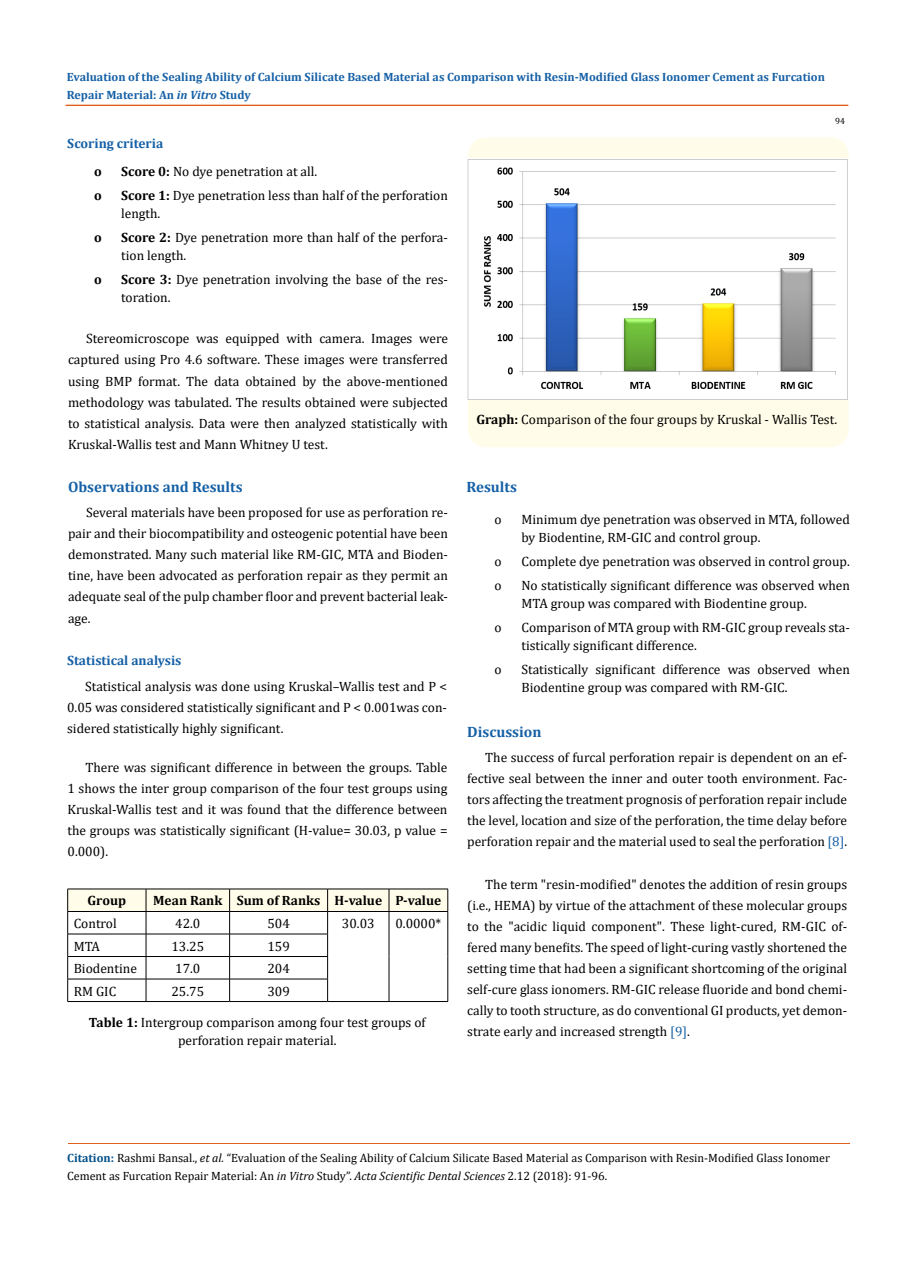
<style>
.page{position:relative;width:917px;height:1262px;background:#fff}
.page>*{position:absolute;margin:0;border:0;box-sizing:border-box;transform-origin:0 0}
.t1{font:700 15px "Cambria";color:#1560a6}
.t2{font:13.5px/21px "Cambria";color:#000}
.t3{font:700 13.5px "Cambria";color:#000}
.t4{font:700 13.5px "Cambria";color:#1560a6}
.t5{font:12px/18px "Cambria";color:#000}
.t6{font:700 12px/18px "Cambria";color:#1560a6}
.t7{font:9px "Cambria";color:#000}
.s1{font-style:italic}
.s2{font-weight:700}
.s3{color:#1560a6}
.s4{font-weight:700;color:#035089}
</style>
<div class="page">
<hr style="left:67px;top:888px;width:79px;height:1px;background:#000">
<hr style="left:146px;top:888px;width:84px;height:1px;background:#000">
<hr style="left:230px;top:888px;width:97px;height:1px;background:#000">
<hr style="left:327px;top:888px;width:62px;height:1px;background:#000">
<hr style="left:389px;top:888px;width:59px;height:1px;background:#000">
<svg style="left:67px;top:889px;width:381px;height:112px"></svg>
<hr style="left:67px;top:1001px;width:79px;height:1px;background:#000">
<hr style="left:146px;top:1001px;width:84px;height:1px;background:#000">
<hr style="left:230px;top:1001px;width:97px;height:1px;background:#000">
<hr style="left:327px;top:1001px;width:62px;height:1px;background:#000">
<hr style="left:389px;top:1001px;width:59px;height:1px;background:#000">
<div style="left:468px;top:137px;width:380px;height:310px;background:#fffde9;border-radius:18px"></div>
<img style="left:467px;top:158px;width:381px;height:241px">
<div style="left:66px;top:105px;width:782px;height:1px;border:1px solid #e05d1a"></div>
<hr style="left:68px;top:1143px;width:781px;height:1px;background:#e05d1a">
<p class="t6" style="left:67px;top:67px;width:759px">Evaluation of the Sealing Ability of Calcium Silicate Based Material as Comparison with Resin-Modified Glass Ionomer Cement as Furcation<br>Repair Material: An <span class="s1">in Vitro</span> Study</p>
<p class="t4" style="left:67px;top:134px;width:97px">Scoring criteria</p>
<p class="t3" style="left:94px;top:162px;width:9px">o</p>
<p class="t2" style="left:121px;top:161px;width:198px"><span class="s2">Score 0:</span> No dye penetration at all.</p>
<p class="t3" style="left:94px;top:186px;width:9px">o</p>
<p class="t2" style="left:121px;top:186px;width:328px;line-height:18px"><span class="s2">Score 1:</span> Dye penetration less than half of the perforation length.</p>
<p class="t3" style="left:94px;top:228px;width:9px">o</p>
<p class="t2" style="left:121px;top:228px;width:328px;line-height:18px"><span class="s2">Score 2:</span> Dye penetration more than half of the perfora&shy;tion length.</p>
<p class="t3" style="left:94px;top:270px;width:9px">o</p>
<p class="t2" style="left:121px;top:270px;width:328px;line-height:18px"><span class="s2">Score 3:</span> Dye penetration involving the base of the res&shy;toration.</p>
<p class="t2" style="left:68px;top:328px;width:381px;text-align:justify;text-indent:18px">Stereomicroscope was equipped with camera. Images were captured using Pro 4.6 software. These images were transferred using BMP format. The data obtained by the above-mentioned methodology was tabulated. The results obtained were subjected to statistical analysis. Data were then analyzed statistically with Kruskal-Wallis test and Mann Whitney U test.</p>
<p class="t7" style="left:835px;top:115px;width:11px">94</p>
<p class="t2" style="left:476px;top:409px;width:362px"><span class="s2">Graph:</span> Comparison of the four groups by Kruskal - Wallis Test.</p>
<p class="t1" style="left:68px;top:476px;width:176px">Observations and Results</p>
<p class="t2" style="left:68px;top:502px;width:381px;text-align:justify;text-indent:18px">Several materials have been proposed for use as perforation re&shy;pair and their biocompatibility and osteogenic potential have been demonstrated. Many such material like RM-GIC, MTA and Bioden&shy;tine, have been advocated as perforation repair as they permit an adequate seal of the pulp chamber floor and prevent bacterial leak&shy;age.</p>
<p class="t4" style="left:67px;top:651px;width:116px">Statistical analysis</p>
<p class="t2" style="left:67px;top:676px;width:381px;text-align:justify;text-indent:18px">Statistical analysis was done using Kruskal–Wallis test and P &lt; 0.05 was considered statistically significant and P &lt; 0.001was con&shy;sidered statistically highly significant.</p>
<p class="t2" style="left:67px;top:757px;width:381px;text-align:justify;text-indent:18px">There was significant difference in between the groups. Table 1 shows the inter group comparison of the four test groups using Kruskal-Wallis test and it was found that the difference between the groups was statistically significant (H-value= 30.03, p value = 0.000).</p>
<p class="t3" style="left:88px;top:891px;width:40px">Group</p>
<p class="t3" style="left:153px;top:891px;width:289px">Mean Rank Sum of Ranks H-value P-value</p>
<p class="t2" style="left:74px;top:912px;width:45px">Control</p>
<p class="t2" style="left:175px;top:912px;width:27px">42.0</p>
<p class="t2" style="left:267px;top:912px;width:24px">504</p>
<p class="t2" style="left:342px;top:912px;width:34px">30.03</p>
<p class="t2" style="left:395px;top:912px;width:47px">0.0000*</p>
<p class="t2" style="left:74px;top:935px;width:28px">MTA</p>
<p class="t2" style="left:171px;top:935px;width:34px">13.25</p>
<p class="t2" style="left:267px;top:935px;width:24px">159</p>
<p class="t2" style="left:74px;top:957px;width:65px">Biodentine</p>
<p class="t2" style="left:175px;top:957px;width:27px">17.0</p>
<p class="t2" style="left:267px;top:957px;width:24px">204</p>
<p class="t2" style="left:74px;top:980px;width:44px">RM GIC</p>
<p class="t2" style="left:171px;top:980px;width:34px">25.75</p>
<p class="t2" style="left:267px;top:980px;width:24px">309</p>
<p class="t2" style="left:89px;top:1013px;width:338px;line-height:18px;text-align:center"><span class="s2">Table 1:</span> Intergroup comparison among four test groups of perforation repair material.</p>
<p class="t1" style="left:466px;top:476px;width:52px">Results</p>
<p class="t2" style="left:494px;top:508px;width:9px">o</p>
<p class="t2" style="left:521px;top:510px;width:330px;line-height:18px">Minimum dye penetration was observed in MTA, followed by Biodentine, RM-GIC and control group.</p>
<p class="t2" style="left:494px;top:550px;width:9px">o</p>
<p class="t2" style="left:521px;top:550px;width:330px">Complete dye penetration was observed in control group.</p>
<p class="t2" style="left:494px;top:574px;width:9px">o</p>
<p class="t2" style="left:521px;top:576px;width:330px;line-height:18px">No statistically significant difference was observed when<br>MTA group was compared with Biodentine group.</p>
<p class="t2" style="left:494px;top:616px;width:9px">o</p>
<p class="t2" style="left:521px;top:618px;width:330px;line-height:18px">Comparison of MTA group with RM-GIC group reveals sta&shy;tistically significant difference.</p>
<p class="t2" style="left:494px;top:658px;width:9px">o</p>
<p class="t2" style="left:521px;top:660px;width:330px;line-height:18px">Statistically significant difference was observed when<br>Biodentine group was compared with RM-GIC.</p>
<p class="t1" style="left:467px;top:721px;width:76px">Discussion</p>
<p class="t2" style="left:467px;top:746px;width:381px;text-align:justify;text-indent:18px">The success of furcal perforation repair is dependent on an ef&shy;fective seal between the inner and outer tooth environment. Fac&shy;tors affecting the treatment prognosis of perforation repair include the level, location and size of the perforation, the time delay before perforation repair and the material used to seal the perforation <span class="s3">[8]</span>.</p>
<p class="t2" style="left:467px;top:873px;width:381px;text-align:justify;text-indent:18px">The term "resin-modified" denotes the addition of resin groups (i.e., HEMA) by virtue of the attachment of these molecular groups to the "acidic liquid component". These light-cured, RM-GIC of&shy;fered many benefits. The speed of light-curing vastly shortened the setting time that had been a significant shortcoming of the original self-cure glass ionomers. RM-GIC release fluoride and bond chemi&shy;cally to tooth structure, as do conventional GI products, yet demon&shy;strate early and increased strength <span class="s3">[9]</span>.</p>
<p class="t5" style="left:67px;top:1148px;width:764px"><span class="s4">Citation:</span> Rashmi Bansal., <span class="s1">et al.</span> “Evaluation of the Sealing Ability of Calcium Silicate Based Material as Comparison with Resin-Modified Glass Ionomer<br>Cement as Furcation Repair Material: An <span class="s1">in Vitro</span> Study”. <span class="s1">Acta Scientific Dental Sciences</span> 2.12 (2018): 91-96.</p>
</div>
